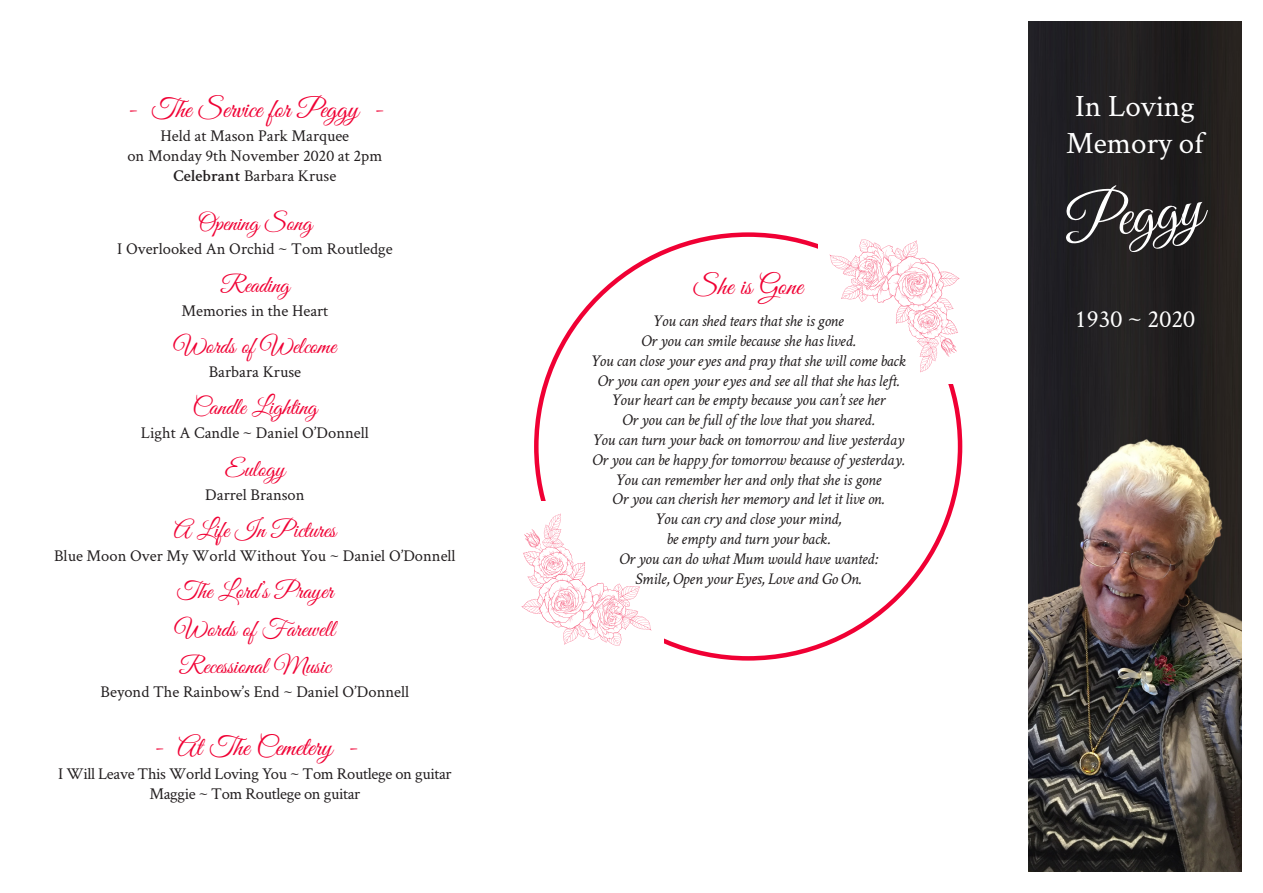
<style>
.page{position:relative;width:1263px;height:893px;background:#fff}
.page>*{position:absolute;margin:0;border:0;box-sizing:border-box;transform-origin:0 0}
.t1{font:61.05px "Great Vibes";color:#fff}
.t2{font:31.05px/37.3px "Crimson Text";color:#fff}
.t3{font:27px "Great Vibes";color:#f00034}
.t4{font:25.05px "Crimson Text";color:#fff}
.t5{font:24px "Great Vibes";color:#f00034}
.t6{font:italic 16.5px "Crimson Text";letter-spacing:-.02em;color:#231f20}
.t7{font:16.5px "Crimson Text";color:#231f20}
.t8{font:16.5px "Crimson Text";letter-spacing:-.02em;color:#231f20}
.s1{font-weight:600}
</style>
<div class="page">
<img style="left:521px;top:513px;width:131px;height:133px">
<img style="left:829px;top:239px;width:131px;height:134px">
<img style="left:1028px;top:21px;width:213px;height:851px">
<p class="t3" style="left:126px;top:94px;width:259px">- The Service for Peggy -</p>
<p class="t7" style="left:161px;top:125px;width:190px">Held at Mason Park Marquee</p>
<p class="t7" style="left:127px;top:144px;width:257px">on Monday 9th November 2020 at 2pm</p>
<p class="t7" style="left:173px;top:164px;width:164px"><span class="s1">Celebrant</span> Barbara Kruse</p>
<p class="t5" style="left:198px;top:210px;width:116px">Opening Song</p>
<p class="t7" style="left:117px;top:238px;width:277px">I Overlooked An Orchid ~ Tom Routledge</p>
<p class="t5" style="left:220px;top:271px;width:71px">Reading</p>
<p class="t7" style="left:181px;top:299px;width:148px">Memories in the Heart</p>
<p class="t5" style="left:174px;top:333px;width:164px">Words of Welcome</p>
<p class="t7" style="left:209px;top:361px;width:94px">Barbara Kruse</p>
<p class="t5" style="left:193px;top:394px;width:126px">Candle Lighting</p>
<p class="t7" style="left:141px;top:422px;width:229px">Light A Candle ~ Daniel O’Donnell</p>
<p class="t5" style="left:225px;top:455px;width:62px">Eulogy</p>
<p class="t7" style="left:205px;top:483px;width:101px">Darrel Branson</p>
<p class="t5" style="left:174px;top:517px;width:164px">A Life In Pictures</p>
<p class="t7" style="left:54px;top:545px;width:403px">Blue Moon Over My World Without You ~ Daniel O’Donnell</p>
<p class="t5" style="left:176px;top:578px;width:158px">The Lord’s Prayer</p>
<p class="t5" style="left:175px;top:615px;width:161px">Words of Farewell</p>
<p class="t5" style="left:179px;top:653px;width:153px">Recessional Music</p>
<p class="t7" style="left:101px;top:681px;width:310px">Beyond The Rainbow’s End ~ Daniel O’Donnell</p>
<p class="t3" style="left:152px;top:732px;width:206px">- At The Cemetery -</p>
<p class="t8" style="left:58px;top:763px;width:395px">I Will Leave This World Loving You ~ Tom Routlege on guitar</p>
<p class="t8" style="left:149px;top:782px;width:212px">Maggie ~ Tom Routlege on guitar</p>
<p class="t3" style="left:693px;top:271px;width:111px">She is Gone</p>
<p class="t6" style="left:653px;top:312px;width:193px">You can shed tears that she is gone</p>
<p class="t6" style="left:641px;top:331px;width:216px">Or you can smile because she has lived.</p>
<p class="t6" style="left:590px;top:351px;width:317px">You can close your eyes and pray that she will come back</p>
<p class="t6" style="left:597px;top:371px;width:303px">Or you can open your eyes and see all that she has left.</p>
<p class="t6" style="left:611px;top:391px;width:276px">Your heart can be empty because you can’t see her</p>
<p class="t6" style="left:622px;top:411px;width:253px">Or you can be full of the love that you shared.</p>
<p class="t6" style="left:592px;top:430px;width:314px">You can turn your back on tomorrow and live yesterday</p>
<p class="t6" style="left:592px;top:450px;width:314px">Or you can be happy for tomorrow because of yesterday.</p>
<p class="t6" style="left:615px;top:470px;width:268px">You can remember her and only that she is gone</p>
<p class="t6" style="left:612px;top:490px;width:273px">Or you can cherish her memory and let it live on.</p>
<p class="t6" style="left:655px;top:510px;width:188px">You can cry and close your mind,</p>
<p class="t6" style="left:666px;top:529px;width:165px">be empty and turn your back.</p>
<p class="t6" style="left:619px;top:549px;width:260px">Or you can do what Mum would have wanted:</p>
<p class="t6" style="left:635px;top:569px;width:227px">Smile, Open your Eyes, Love and Go On.</p>
<p class="t2" style="left:1066px;top:86px;width:139px">In Loving<br>Memory of</p>
<p class="t1" style="left:1061px;top:190px;width:140px;rotate:-8deg">Peggy</p>
<p class="t4" style="left:1075px;top:302px;width:122px">1930 ~ 2020</p>
</div>
